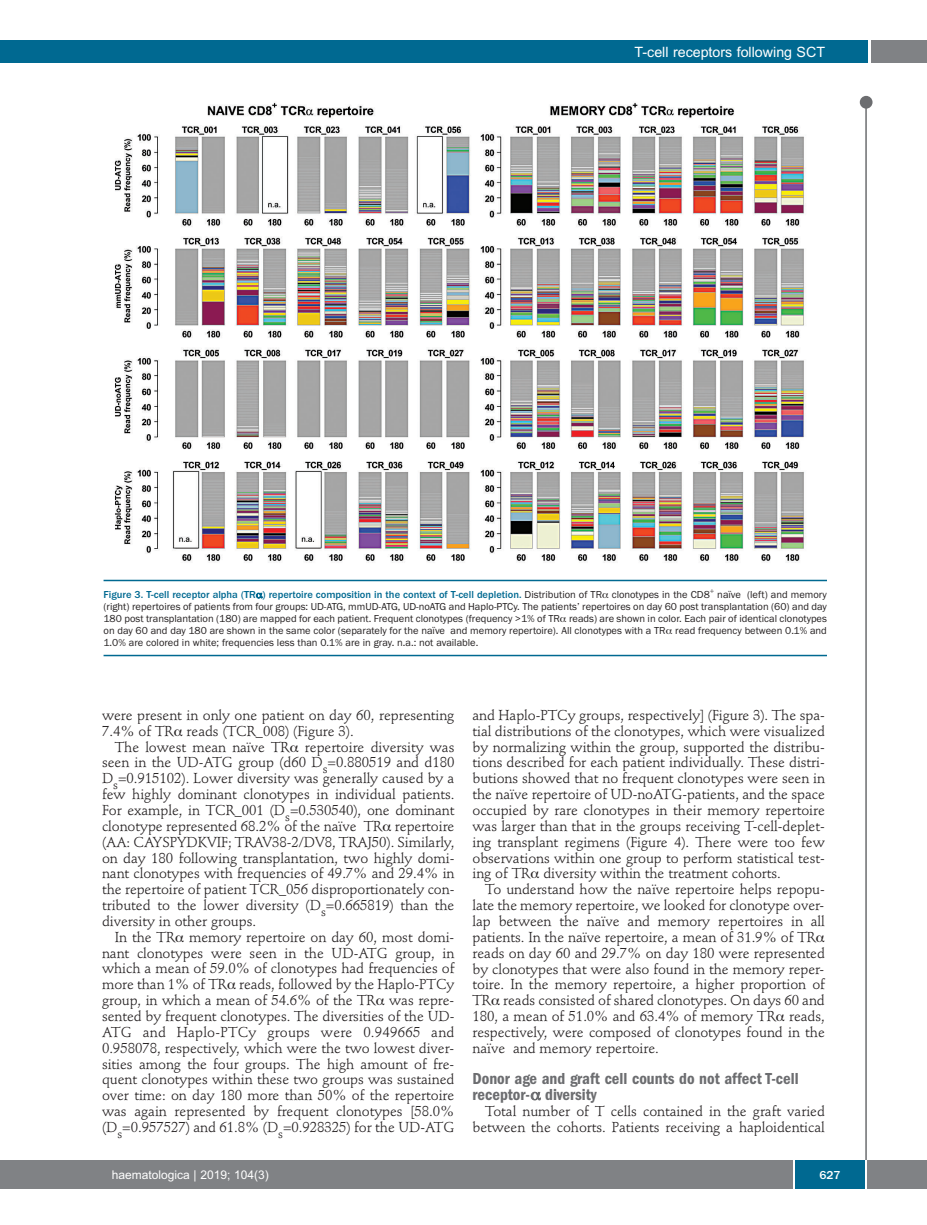
<style>
.page{position:relative;width:927px;height:1225px;background:#fff}
.page>*{position:absolute;margin:0;border:0;box-sizing:border-box;transform-origin:0 0}
.t1{font:600 condensed 16.5px/15.9px "Franklin Gothic";color:#6c6d70}
.t2{font:14.25px/15.9px "Stempel Schneidler";letter-spacing:-.005em;color:#231f20;text-align:justify}
.t3{font:14.25px "Arial";color:#fff}
.t4{font:12px "Arial";color:#fff}
.t5{font:500 12px "Franklin Gothic";color:#fff}
.t6{font:10.5px/12px "Franklin Gothic";color:#231f20;text-align:justify}
.t7{font:500 10.5px "Franklin Gothic";color:#006991}
.t8{font:7.5px "Stempel Schneidler";color:#231f20}
.s1{font-weight:400;color:#231f20}
</style>
<div class="page">
<div style="left:860px;top:96px;width:12px;height:13px;background:#6c6d70;border-radius:50%"></div>
<hr style="left:865px;top:98px;width:2px;height:1062px;background:#6c6d70">
<div style="left:871px;top:40px;width:56px;height:22px;background:#808285"></div>
<div style="left:18px;top:40px;width:849px;height:22px;background:#006991"></div>
<div style="left:17px;top:1160px;width:910px;height:28px;background:#808285"></div>
<div style="left:795px;top:1160px;width:70px;height:28px;background:#006991"></div>
<hr style="left:793px;top:1160px;width:2px;height:28px;background:#fff">
<hr style="left:865px;top:1160px;width:2px;height:28px;background:#fff">
<div style="left:0;top:40px;width:19px;height:22px;background:#006991"></div>
<div style="left:0;top:1160px;width:18px;height:28px;background:#808285"></div>
<img style="left:114px;top:102px;width:692px;height:461px">
<hr style="left:104px;top:580px;width:723px;height:1px;background:#006991">
<hr style="left:104px;top:655px;width:723px;height:1px;background:#006991">
<p class="t3" style="left:635px;top:44px;width:192px">T-cell receptors following SCT</p>
<p class="t8" style="left:710px;top:587px;width:6px">+</p>
<p class="t6" style="left:104px;top:588px;width:725px;text-indent:614px">naïve (left) and memory (right) repertoires of patients from four groups: UD-ATG, mmUD-ATG, UD-noATG and Haplo-PTCy. The patients’ repertoires on day 60 post transplantation (60) and day 180 post transplantation (180) are mapped for each patient. Frequent clonotypes (frequency &gt;1% of TR reads) are shown in color. Each pair of identical clonotypes on day 60 and day 180 are shown in the same color (separately for the naïve and memory repertoire). All clonotypes with a TR read frequency between 0.1% and 1.0% are colored in white; frequencies less than 0.1% are in gray. n.a.: not available.</p>
<p class="t7" style="left:104px;top:588px;width:608px">Figure 3. T-cell receptor alpha (TR ) repertoire composition in the context of T-cell depletion. <span class="s1">Distribution of TR clonotypes in the CD8</span></p>
<p class="t2" style="left:102px;top:708px;width:354px">were present in only one patient on day 60, representing<br>7.4% of TR reads (TCR_008) (Figure 3).</p>
<p class="t2" style="left:102px;top:740px;width:354px;text-indent:13px">The lowest mean naïve TR repertoire diversity was seen in the UD-ATG group (d60 D<sub>s</sub>=0.880519 and d180<br>D<sub>s</sub>=0.915102). Lower diversity was generally caused by a few highly dominant clonotypes in individual patients.<br>For example, in TCR_001 (D<sub>s</sub>=0.530540), one dominant clonotype represented 68.2% of the naïve TR repertoire (AA: CAYSPYDKVIF; TRAV38-2/DV8, TRAJ50). Similarly, on day 180 following transplantation, two highly domi&shy;nant clonotypes with frequencies of 49.7% and 29.4% in the repertoire of patient TCR_056 disproportionately con&shy;tributed to the lower diversity (D<sub>s</sub>=0.665819) than the diversity in other groups.</p>
<p class="t2" style="left:102px;top:930px;width:354px;text-indent:13px">In the TR memory repertoire on day 60, most domi&shy;nant clonotypes were seen in the UD-ATG group, in which a mean of 59.0% of clonotypes had frequencies of more than 1% of TR reads, followed by the Haplo-PTCy group, in which a mean of 54.6% of the TR was repre&shy;sented by frequent clonotypes. The diversities of the UD-ATG and Haplo-PTCy groups were 0.949665 and 0.958078, respectively, which were the two lowest diver&shy;sities among the four groups. The high amount of fre&shy;quent clonotypes within these two groups was sustained over time: on day 180 more than 50% of the repertoire was again represented by frequent clonotypes [58.0% (D<sub>s</sub>=0.957527) and 61.8% (D<sub>s</sub>=0.928325) for the UD-ATG</p>
<p class="t2" style="left:472px;top:708px;width:354px">and Haplo-PTCy groups, respectively] (Figure 3). The spa&shy;tial distributions of the clonotypes, which were visualized by normalizing within the group, supported the distribu&shy;tions described for each patient individually. These distri&shy;butions showed that no frequent clonotypes were seen in the naïve repertoire of UD-noATG-patients, and the space occupied by rare clonotypes in their memory repertoire was larger than that in the groups receiving T-cell-deplet&shy;ing transplant regimens (Figure 4). There were too few observations within one group to perform statistical test&shy;ing of TR diversity within the treatment cohorts.</p>
<p class="t2" style="left:472px;top:883px;width:354px;text-align:left;text-indent:13px">To understand how the naïve repertoire helps repopu&shy;late the memory repertoire, we looked for clonotype over&shy;lap between the naïve and memory repertoires in all patients. In the naïve repertoire, a mean of 31.9% of TR reads on day 60 and 29.7% on day 180 were represented by clonotypes that were also found in the memory reper&shy;toire. In the memory repertoire, a higher proportion of TR reads consisted of shared clonotypes. On days 60 and 180, a mean of 51.0% and 63.4% of memory TR reads, respectively, were composed of clonotypes found in the naïve and memory repertoire.</p>
<p class="t1" style="left:472px;top:1072px;width:328px">Donor age and graft cell counts do not affect T-cell receptor- diversity</p>
<p class="t2" style="left:472px;top:1104px;width:354px;text-align:right">Total number of T cells contained in the graft varied between the cohorts. Patients receiving a haploidentical</p>
<p class="t4" style="left:112px;top:1167px;width:158px">haematologica | 2019; 104(3)</p>
<p class="t5" style="left:820px;top:1167px;width:22px">627</p>
</div>
